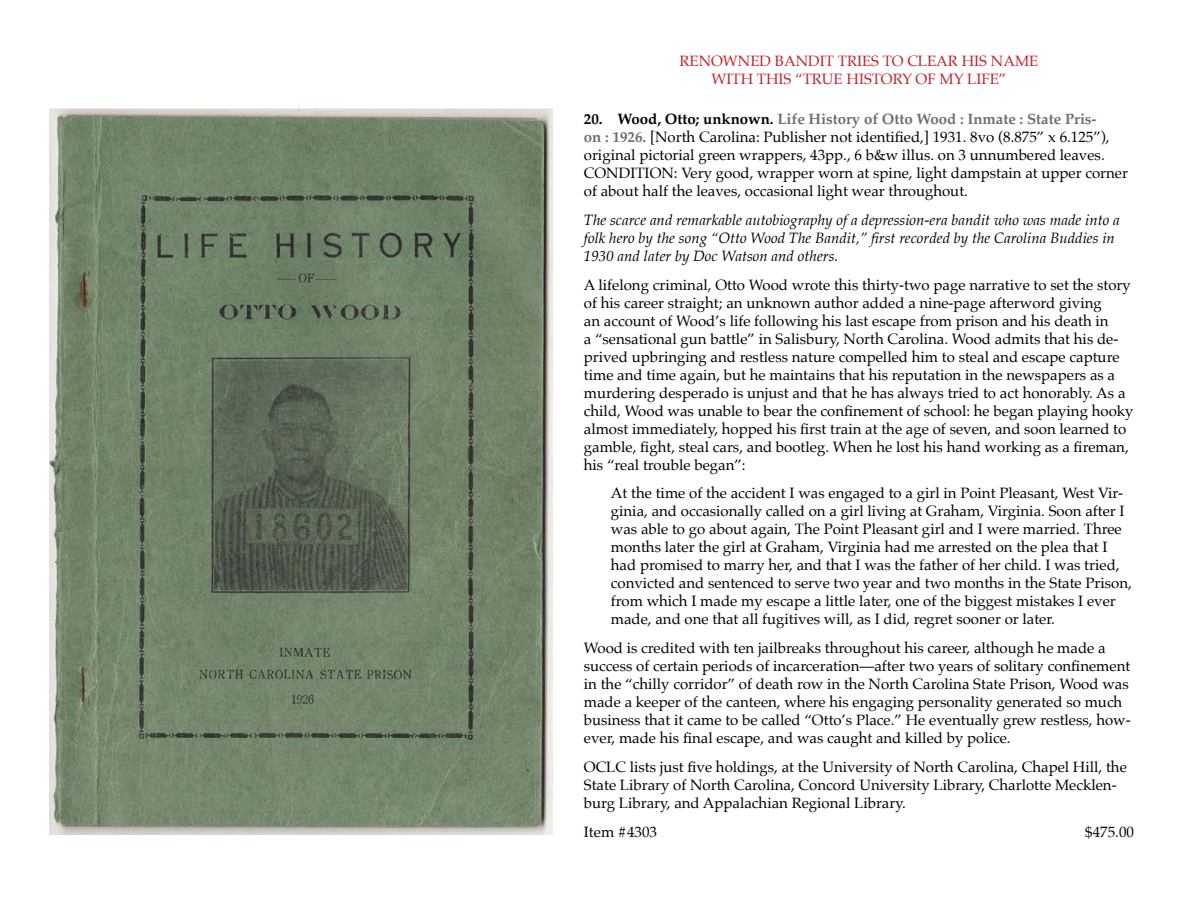
<style>
.page{position:relative;width:1188px;height:918px;background:#fff}
.page>*{position:absolute;margin:0;border:0;box-sizing:border-box;transform-origin:0 0}
.t1{font:15px/18px "Palatino";color:#000}
.t2{font:italic 15px/18px "Palatino";color:#000}
.t3{font:15px/18px "Palatino";color:#c12126;text-align:center}
.s1{font-weight:700}
.s2{font-weight:700;color:#6c6d6d}
</style>
<div class="page">
<img style="left:50px;top:109px;width:503px;height:725px">
<p class="t3" style="left:679px;top:52px;width:360px">RENOWNED BANDIT TRIES TO CLEAR HIS NAME<br>WITH THIS “TRUE HISTORY OF MY LIFE”</p>
<p class="t1" style="left:584px;top:110px;width:546px"><span class="s1">20. Wood, Otto; unknown.</span> <span class="s2">Life History of Otto Wood : Inmate : State Pris-<br>on : 1926.</span> [North Carolina: Publisher not identified,] 1931. 8vo (8.875” x 6.125”), original pictorial green wrappers, 43pp., 6 b&amp;w illus. on 3 unnumbered leaves.<br>CONDITION: Very good, wrapper worn at spine, light dampstain at upper corner of about half the leaves, occasional light wear throughout.</p>
<p class="t2" style="left:584px;top:210px;width:537px">The scarce and remarkable autobiography of a depression-era bandit who was made into a folk hero by the song “Otto Wood The Bandit,” first recorded by the Carolina Buddies in<br>1930 and later by Doc Watson and others.</p>
<p class="t1" style="left:584px;top:275px;width:551px">A lifelong criminal, Otto Wood wrote this thirty-two page narrative to set the story of his career straight; an unknown author added a nine-page afterword giving<br>an account of Wood’s life following his last escape from prison and his death in<br>a “sensational gun battle” in Salisbury, North Carolina. Wood admits that his de&shy;prived upbringing and restless nature compelled him to steal and escape capture time and time again, but he maintains that his reputation in the newspapers as a murdering desperado is unjust and that he has always tried to act honorably. As a child, Wood was unable to bear the confinement of school: he began playing hooky almost immediately, hopped his first train at the age of seven, and soon learned to gamble, fight, steal cars, and bootleg. When he lost his hand working as a fireman, his “real trouble began”:</p>
<p class="t1" style="left:611px;top:484px;width:523px">At the time of the accident I was engaged to a girl in Point Pleasant, West Vir&shy;ginia, and occasionally called on a girl living at Graham, Virginia. Soon after I was able to go about again, The Point Pleasant girl and I were married. Three months later the girl at Graham, Virginia had me arrested on the plea that I had promised to marry her, and that I was the father of her child. I was tried, convicted and sentenced to serve two year and two months in the State Prison, from which I made my escape a little later, one of the biggest mistakes I ever made, and one that all fugitives will, as I did, regret sooner or later.</p>
<p class="t1" style="left:584px;top:639px;width:548px">Wood is credited with ten jailbreaks throughout his career, although he made a success of certain periods of incarceration—after two years of solitary confinement in the “chilly corridor” of death row in the North Carolina State Prison, Wood was made a keeper of the canteen, where his engaging personality generated so much business that it came to be called “Otto’s Place.” He eventually grew restless, how&shy;ever, made his final escape, and was caught and killed by police.</p>
<p class="t1" style="left:584px;top:758px;width:544px">OCLC lists just five holdings, at the University of North Carolina, Chapel Hill, the<br>State Library of North Carolina, Concord University Library, Charlotte Mecklen&shy;burg Library, and Appalachian Regional Library.</p>
<p class="t1" style="left:584px;top:823px;width:75px">Item #4303</p>
<p class="t1" style="left:1085px;top:823px;width:50px">$475.00</p>
</div>
